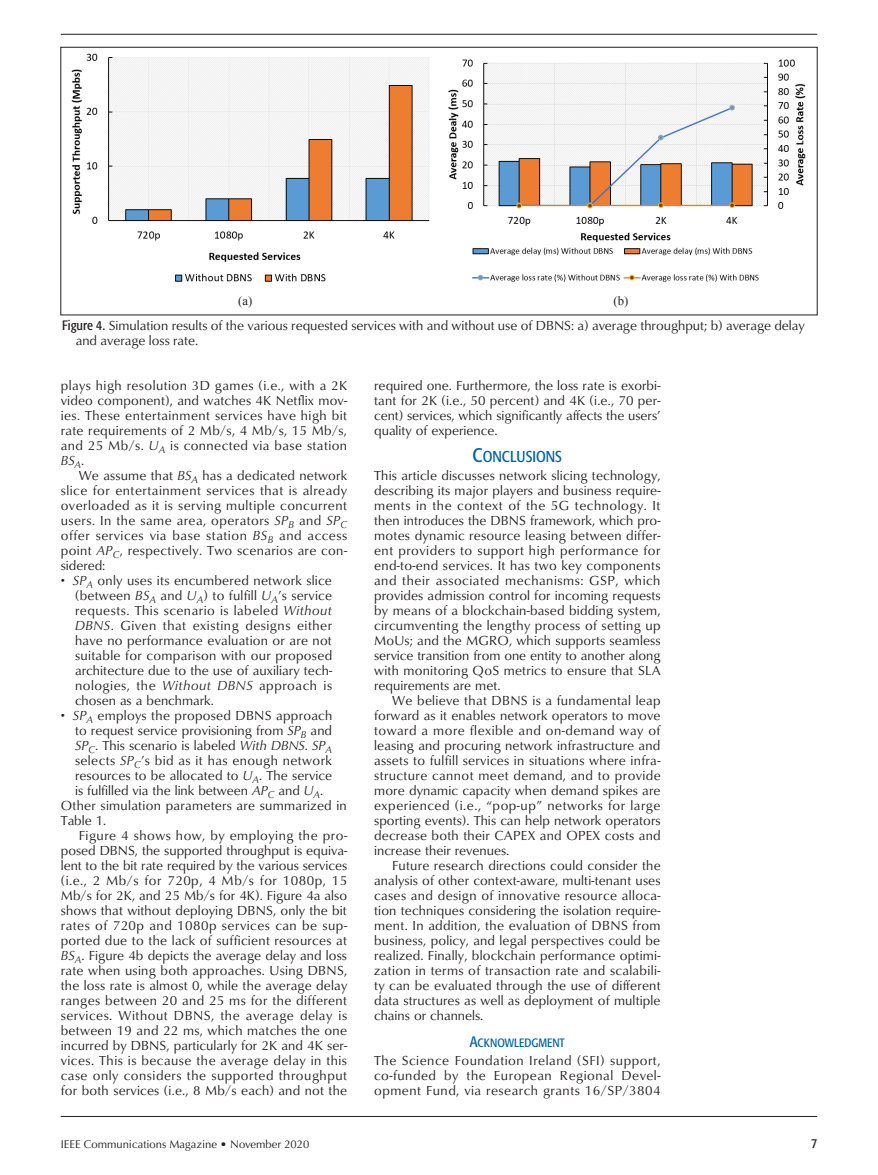
<style>
.page{position:relative;width:878px;height:1175px;background:#fff}
.page>*{position:absolute;margin:0;border:0;box-sizing:border-box;transform-origin:0 0}
.HEADER___2{font:15.6px "Formata Condensed SC800";color:#0163a7}
.TEXT__Body{font:13.5px/15px "Classico URW";color:#231f20;text-align:justify}
.TEXT__Body_-_No_Inde{font:13.5px/15px "Classico URW";letter-spacing:.02em;color:#231f20;text-align:justify}
.TEXT__Bullets{font:13.5px/15px "Classico URW";letter-spacing:.005em;color:#231f20;text-align:justify}
.t1{font:13.5px "Formata Condensed SC800";color:#231f20}
.t2{font:12.75px "Times New Roman";color:#231f20}
.HEADER___3{font:12px "Formata Condensed SC800";color:#0163a7}
.t3{font:11.25px "Optima";color:#231f20}
.s1{font-family:"Formata";font-stretch:condensed}
.s2{font-style:italic}
.s3{font-size:19.5px}
.s4{font-size:15px}
</style>
<div class="page">
<hr style="left:61px;top:34px;width:756px;height:1px;background:#231f20">
<hr style="left:61px;top:1116px;width:756px;height:1px;background:#231f20">
<img style="left:71px;top:53px;width:359px;height:229px">
<img style="left:448px;top:59px;width:358px;height:223px">
<div style="left:61px;top:47px;width:756px;height:268px;border:1px solid #231f20"></div>
<p class="t2" style="left:238px;top:292px;width:16px">(a)</p>
<p class="t2" style="left:613px;top:292px;width:16px">(b)</p>
<p class="TEXT__Body" style="left:76px;top:317px;width:730px;text-indent:-14px"><span class="s1">Figure 4.</span> Simulation results of the various requested services with and without use of DBNS: a) average throughput; b) average delay and average loss rate.</p>
<p class="TEXT__Body_-_No_Inde" style="left:61px;top:377px;width:288px">plays high resolution 3D games (i.e., with a 2K video component), and watches 4K Netflix mov&shy;ies. These entertainment services have high bit rate requirements of 2 Mb/s, 4 Mb/s, 15 Mb/s, and 25 Mb/s. <span class="s2">U</span><sub>A</sub> is connected via base station <span class="s2">BS</span><sub>A</sub>.</p>
<p class="TEXT__Body" style="left:61px;top:467px;width:288px;text-indent:18px">We assume that <span class="s2">BS</span><sub>A</sub> has a dedicated network slice for entertainment services that is already overloaded as it is serving multiple concurrent users. In the same area, operators <span class="s2">SP</span><sub>B</sub> and <span class="s2">SP</span><sub>C </sub>offer services via base station <span class="s2">BS</span><sub>B</sub> and access point <span class="s2">AP</span><sub>C</sub>, respectively. Two scenarios are con&shy;sidered:</p>
<p class="TEXT__Bullets" style="left:75px;top:572px;width:258px;text-indent:-14px">• <span class="s2">SP</span><sub>A</sub> only uses its encumbered network slice (between <span class="s2">BS</span><sub>A</sub> and <span class="s2">U</span><sub>A</sub>) to fulfill <span class="s2">U</span><sub>A</sub>’s service requests. This scenario is labeled <span class="s2">Without DBNS</span>. Given that existing designs either have no performance evaluation or are not suitable for comparison with our proposed architecture due to the use of auxiliary tech&shy;nologies, the <span class="s2">Without DBNS</span> approach is chosen as a benchmark.</p>
<p class="TEXT__Bullets" style="left:75px;top:707px;width:259px;text-indent:-14px">• <span class="s2">SP</span><sub>A</sub> employs the proposed DBNS approach to request service provisioning from <span class="s2">SP</span><sub>B</sub> and <span class="s2">SP</span><sub>C</sub>. This scenario is labeled <span class="s2">With DBNS</span>. <span class="s2">SP</span><sub>A </sub>selects <span class="s2">SP</span><sub>C</sub>’s bid as it has enough network resources to be allocated to <span class="s2">U</span><sub>A</sub>. The service is fulfilled via the link between <span class="s2">AP</span><sub>C</sub> and <span class="s2">U</span><sub>A</sub>.</p>
<p class="TEXT__Body_-_No_Inde" style="left:61px;top:797px;width:287px">Other simulation parameters are summarized in<br>Table 1.</p>
<p class="TEXT__Body" style="left:61px;top:827px;width:288px;text-indent:18px">Figure 4 shows how, by employing the pro&shy;posed DBNS, the supported throughput is equiva&shy;lent to the bit rate required by the various services (i.e., 2 Mb/s for 720p, 4 Mb/s for 1080p, 15<br>Mb/s for 2K, and 25 Mb/s for 4K). Figure 4a also shows that without deploying DBNS, only the bit rates of 720p and 1080p services can be sup&shy;ported due to the lack of sufficient resources at <span class="s2">BS</span><sub>A</sub>. Figure 4b depicts the average delay and loss rate when using both approaches. Using DBNS, the loss rate is almost 0, while the average delay ranges between 20 and 25 ms for the different services. Without DBNS, the average delay is between 19 and 22 ms, which matches the one incurred by DBNS, particularly for 2K and 4K ser&shy;vices. This is because the average delay in this case only considers the supported throughput for both services (i.e., 8 Mb/s each) and not the</p>
<p class="TEXT__Body" style="left:374px;top:377px;width:288px">required one. Furthermore, the loss rate is exorbi&shy;tant for 2K (i.e., 50 percent) and 4K (i.e., 70 per&shy;cent) services, which significantly affects the users’ quality of experience.</p>
<p class="HEADER___2" style="left:472px;top:447px;width:91px"><span class="s3">C</span>ONCLUSIONS</p>
<p class="TEXT__Body_-_No_Inde" style="left:374px;top:467px;width:288px">This article discusses network slicing technology, describing its major players and business require&shy;ments in the context of the 5G technology. It then introduces the DBNS framework, which pro&shy;motes dynamic resource leasing between differ&shy;ent providers to support high performance for end-to-end services. It has two key components and their associated mechanisms: GSP, which provides admission control for incoming requests by means of a blockchain-based bidding system, circumventing the lengthy process of setting up MoUs; and the MGRO, which supports seamless service transition from one entity to another along with monitoring QoS metrics to ensure that SLA requirements are met.</p>
<p class="TEXT__Body" style="left:374px;top:692px;width:288px;text-indent:18px">We believe that DBNS is a fundamental leap forward as it enables network operators to move toward a more flexible and on-demand way of leasing and procuring network infrastructure and assets to fulfill services in situations where infra&shy;structure cannot meet demand, and to provide more dynamic capacity when demand spikes are experienced (i.e., “pop-up” networks for large sporting events). This can help network operators decrease both their CAPEX and OPEX costs and increase their revenues.</p>
<p class="TEXT__Body" style="left:374px;top:857px;width:288px;text-indent:18px">Future research directions could consider the analysis of other context-aware, multi-tenant uses cases and design of innovative resource alloca&shy;tion techniques considering the isolation require&shy;ment. In addition, the evaluation of DBNS from business, policy, and legal perspectives could be realized. Finally, blockchain performance optimi&shy;zation in terms of transaction rate and scalabili&shy;ty can be evaluated through the use of different data structures as well as deployment of multiple chains or channels.</p>
<p class="HEADER___3" style="left:470px;top:1036px;width:97px"><span class="s4">A</span>CKNOWLEDGMENT</p>
<p class="TEXT__Body_-_No_Inde" style="left:374px;top:1052px;width:288px">The Science Foundation Ireland (SFI) support, co-funded by the European Regional Devel&shy;opment Fund, via research grants 16/SP/3804</p>
<p class="t3" style="left:61px;top:1137px;width:250px">IEEE Communications Magazine • November 2020</p>
<p class="t1" style="left:811px;top:1134px;width:8px">7</p>
</div>
